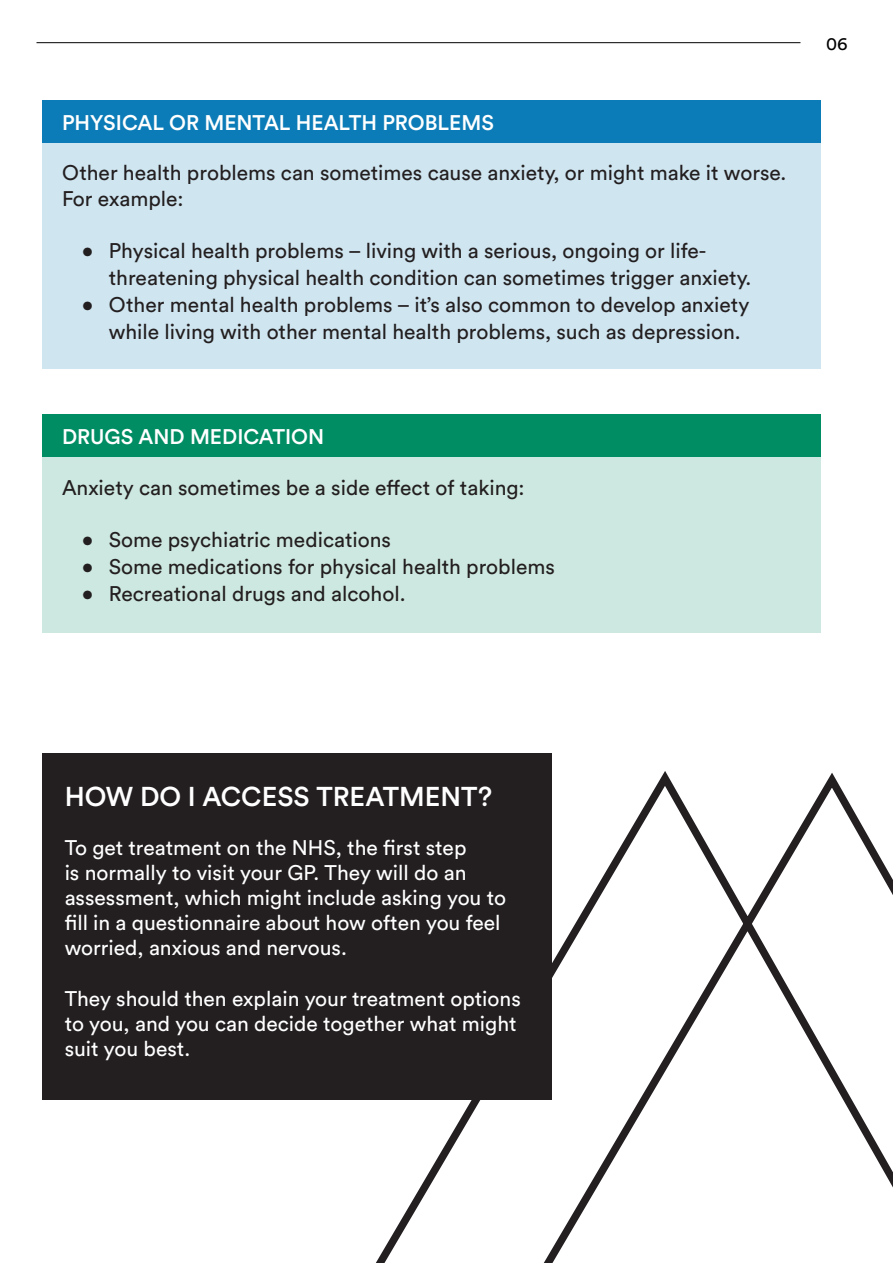
<style>
.page{position:relative;width:893px;height:1263px;background:#fff}
.page>*{position:absolute;margin:0;border:0;box-sizing:border-box;transform-origin:0 0}
.t1{font:500 27px "Circular Std";color:#fff}
.t2{font:21px/27px "Circular Std";color:#231f20}
.t3{font:21px/25.2px "Circular Std";color:#fff}
.t4{font:500 21px "Circular Std";color:#fff}
.t5{font:18px "Circular Std";color:#000}
</style>
<div class="page">
<svg style="left:361px;top:771px;width:532px;height:492px"></svg>
<div style="left:43px;top:101px;width:778px;height:268px;background:#cfe5f0"></div>
<div style="left:43px;top:100px;width:778px;height:42px;background:#0b7cb7"></div>
<hr style="left:36px;top:42px;width:764px;height:1px;background:#000">
<div style="left:43px;top:416px;width:778px;height:216px;background:#cde8e0"></div>
<div style="left:43px;top:414px;width:778px;height:43px;background:#008d63"></div>
<div style="left:43px;top:753px;width:509px;height:346px;background:#231f20"></div>
<p class="t4" style="left:62px;top:109px;width:433px">PHYSICAL OR MENTAL HEALTH PROBLEMS</p>
<p class="t2" style="left:62px;top:160px;width:726px;line-height:25.2px">Other health problems can sometimes cause anxiety, or might make it worse.<br>For example:</p>
<p class="t2" style="left:109px;top:237px;width:644px;text-indent:-27px">• Physical health problems – living with a serious, ongoing or life&shy;threatening physical health condition can sometimes trigger anxiety.</p>
<p class="t2" style="left:109px;top:291px;width:642px;text-indent:-27px">• Other mental health problems – it’s also common to develop anxiety while living with other mental health problems, such as depression.</p>
<p class="t4" style="left:62px;top:424px;width:264px">DRUGS AND MEDICATION</p>
<p class="t2" style="left:62px;top:474px;width:464px">Anxiety can sometimes be a side effect of taking:</p>
<p class="t2" style="left:82px;top:526px;width:311px">• Some psychiatric medications</p>
<p class="t2" style="left:82px;top:553px;width:475px">• Some medications for physical health problems</p>
<p class="t2" style="left:82px;top:580px;width:325px">• Recreational drugs and alcohol.</p>
<p class="t5" style="left:826px;top:33px;width:23px">06</p>
<p class="t1" style="left:65px;top:779px;width:429px">HOW DO I ACCESS TREATMENT?</p>
<p class="t3" style="left:65px;top:834px;width:443px">To get treatment on the NHS, the first step<br>is normally to visit your GP. They will do an assessment, which might include asking you to fill in a questionnaire about how often you feel worried, anxious and nervous.</p>
<p class="t3" style="left:65px;top:985px;width:458px">They should then explain your treatment options to you, and you can decide together what might suit you best.</p>
</div>
